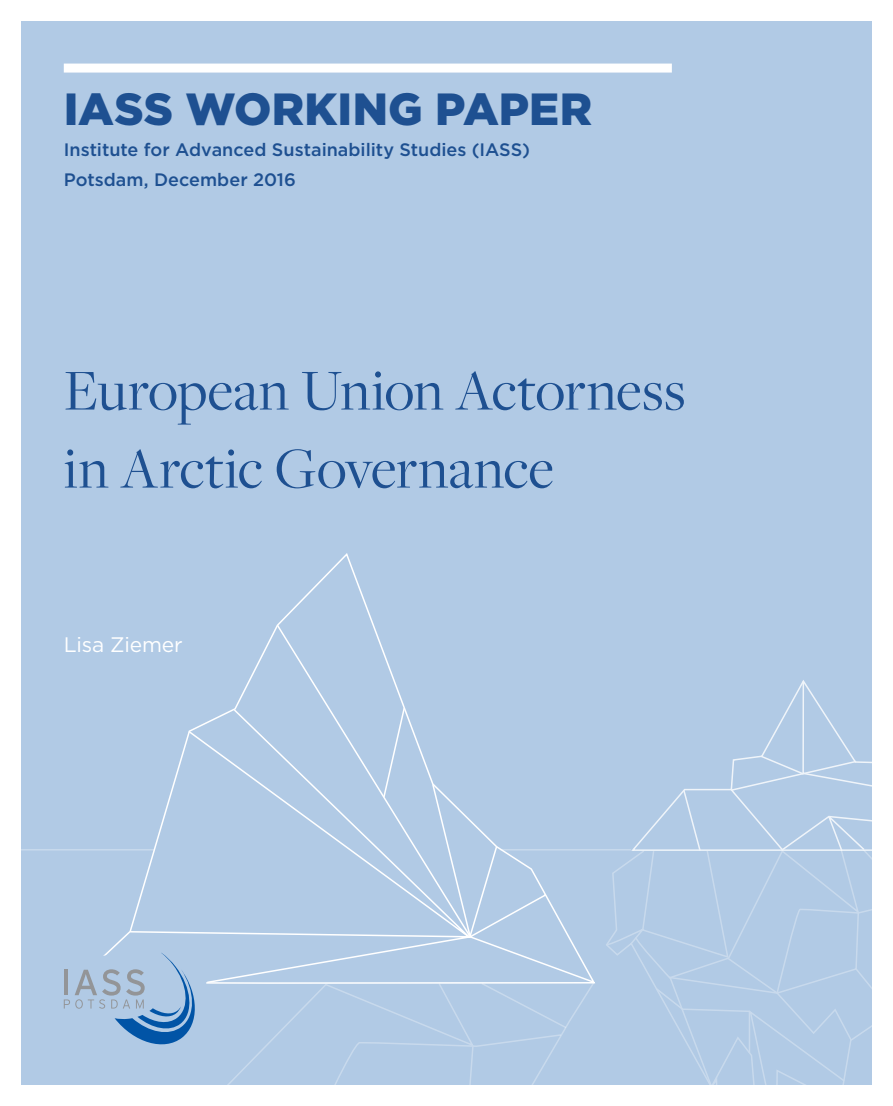
<style>
.page{position:relative;width:893px;height:1106px;background:#fff}
.page>*{position:absolute;margin:0;border:0;box-sizing:border-box;transform-origin:0 0}
.t1{font:60px/78px "Freight Disp Pro";color:#1e5091}
.t2{font:900 45px "Gotham";letter-spacing:.005em;color:#1e5091}
.t3{font:21px "Gotham";letter-spacing:-.01em;color:#fff}
.t4{font:500 18px/30px "Gotham";color:#1e5091}
</style>
<div class="page">
<div style="left:21px;top:21px;width:851px;height:1063px;background:#b1cae5"></div>
<svg style="left:275px;top:623px;width:130px;height:83px"></svg>
<div style="left:64px;top:64px;width:608px;height:9px;background:#fff"></div>
<svg style="left:605px;top:680px;width:267px;height:405px"></svg>
<svg style="left:52px;top:706px;width:544px;height:379px"></svg>
<hr style="left:500px;top:849px;width:131px;height:1px;background:#fff">
<hr style="left:17px;top:849px;width:138px;height:1px;background:#fff">
<h2 class="t2" style="left:64px;top:78px;width:530px">IASS WORKING PAPER</h2>
<p class="t4" style="left:64px;top:135px;width:468px">Institute for Advanced Sustainability Studies (IASS)<br>Potsdam, December 2016</p>
<h1 class="t1" style="left:64px;top:349px;width:623px">European Union Actorness in Arctic Governance</h1>
<p class="t3" style="left:64px;top:631px;width:120px">Lisa Ziemer</p>
</div>
